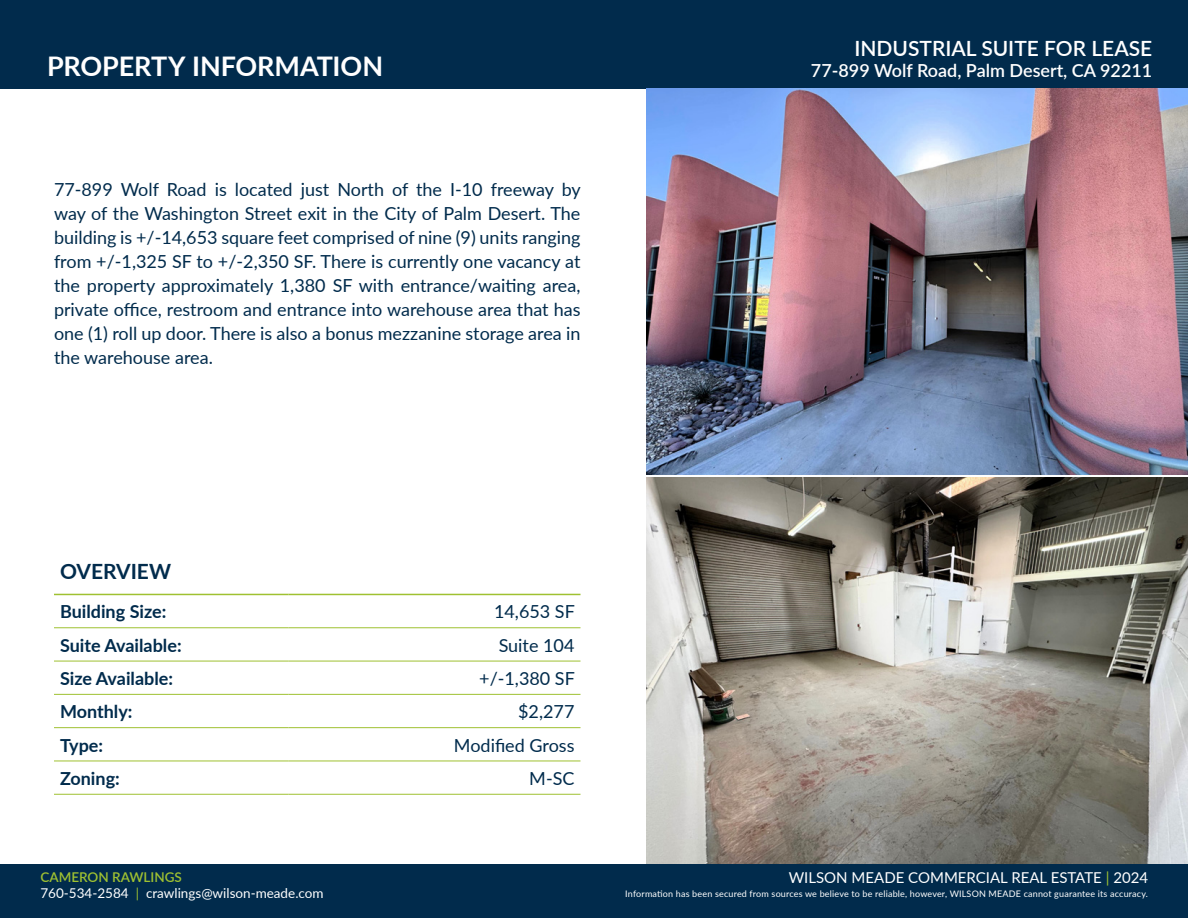
<style>
.page{position:relative;width:1188px;height:918px;background:#fff}
.page>*{position:absolute;margin:0;border:0;box-sizing:border-box;transform-origin:0 0}
.t1{font:700 27px "Lato";letter-spacing:-.005em;color:#fff}
.t2{font:600 21px "Lato";color:#fff}
.t3{font:700 21px "Lato";color:#012b4c}
.t4{font:18px/24px "Lato";color:#012b4c;text-align:justify}
.t5{font:700 18px "Lato";color:#012b4c}
.t6{font:600 18px "Lato";color:#fff}
.t7{font:15px "Lato";color:#fff}
.t8{font:13.5px/16.2px "Lato";color:#fff}
.t9{font:9px "Lato";letter-spacing:.02em;color:#fff}
.s1{font-weight:600;color:#9fc131}
.s2{color:#9fc131}
</style>
<div class="page">
<div style="left:0;top:864px;width:1188px;height:54px;background:#012b4c"></div>
<div style="left:0;top:0;width:1188px;height:89px;background:#012b4c"></div>
<img style="left:647px;top:89px;width:541px;height:386px">
<img style="left:647px;top:478px;width:541px;height:386px">
<hr style="left:54px;top:627px;width:235px;height:1px;background:#9fc131">
<hr style="left:289px;top:627px;width:291px;height:1px;background:#9fc131">
<hr style="left:54px;top:661px;width:235px;height:1px;background:#9fc131">
<hr style="left:289px;top:661px;width:291px;height:1px;background:#9fc131">
<hr style="left:54px;top:694px;width:235px;height:1px;background:#9fc131">
<hr style="left:289px;top:694px;width:291px;height:1px;background:#9fc131">
<hr style="left:54px;top:727px;width:235px;height:1px;background:#9fc131">
<hr style="left:289px;top:727px;width:291px;height:1px;background:#9fc131">
<hr style="left:54px;top:761px;width:235px;height:1px;background:#9fc131">
<hr style="left:289px;top:761px;width:291px;height:1px;background:#9fc131">
<hr style="left:54px;top:794px;width:235px;height:1px;background:#9fc131">
<hr style="left:289px;top:794px;width:291px;height:1px;background:#9fc131">
<hr style="left:54px;top:594px;width:235px;height:1px;background:#9fc131">
<hr style="left:289px;top:594px;width:291px;height:1px;background:#9fc131">
<p class="t1" style="left:47px;top:46px;width:337px">PROPERTY INFORMATION</p>
<p class="t4" style="left:54px;top:177px;width:528px">77-899 Wolf Road is located just North of the I-10 freeway by way of the Washington Street exit in the City of Palm Desert. The building is +/-14,653 square feet comprised of nine (9) units ranging from +/-1,325 SF to +/-2,350 SF. There is currently one vacancy at the property approximately 1,380 SF with entrance/waiting area, private office, restroom and entrance into warehouse area that has one (1) roll up door. There is also a bonus mezzanine storage area in the warehouse area.</p>
<p class="t2" style="left:854px;top:33px;width:299px">INDUSTRIAL SUITE FOR LEASE</p>
<p class="t6" style="left:811px;top:58px;width:343px">77-899 Wolf Road, Palm Desert, CA 92211</p>
<p class="t3" style="left:60px;top:556px;width:113px">OVERVIEW</p>
<p class="t5" style="left:60px;top:599px;width:108px">Building Size:</p>
<p class="t4" style="left:494px;top:599px;width:82px">14,653 SF</p>
<p class="t5" style="left:60px;top:632px;width:123px">Suite Available:</p>
<p class="t4" style="left:499px;top:632px;width:77px">Suite 104</p>
<p class="t5" style="left:60px;top:665px;width:115px">Size Available:</p>
<p class="t4" style="left:479px;top:666px;width:97px">+/-1,380 SF</p>
<p class="t5" style="left:60px;top:698px;width:74px">Monthly:</p>
<p class="t4" style="left:518px;top:699px;width:58px">$2,277</p>
<p class="t5" style="left:60px;top:732px;width:45px">Type:</p>
<p class="t4" style="left:454px;top:732px;width:122px">Modified Gross</p>
<p class="t5" style="left:60px;top:765px;width:61px">Zoning:</p>
<p class="t4" style="left:529px;top:766px;width:47px">M-SC</p>
<p class="t8" style="left:40px;top:868px;width:285px"><span class="s1">CAMERON RAWLINGS<br></span>760-534-2584 <span class="s2">|</span> crawlings@wilson-meade.com</p>
<p class="t7" style="left:789px;top:867px;width:361px">WILSON MEADE COMMERCIAL REAL ESTATE <span class="s2">|</span> 2024</p>
<p class="t9" style="left:625px;top:888px;width:524px">Information has been secured from sources we believe to be reliable, however, WILSON MEADE cannot guarantee its accuracy.</p>
</div>
